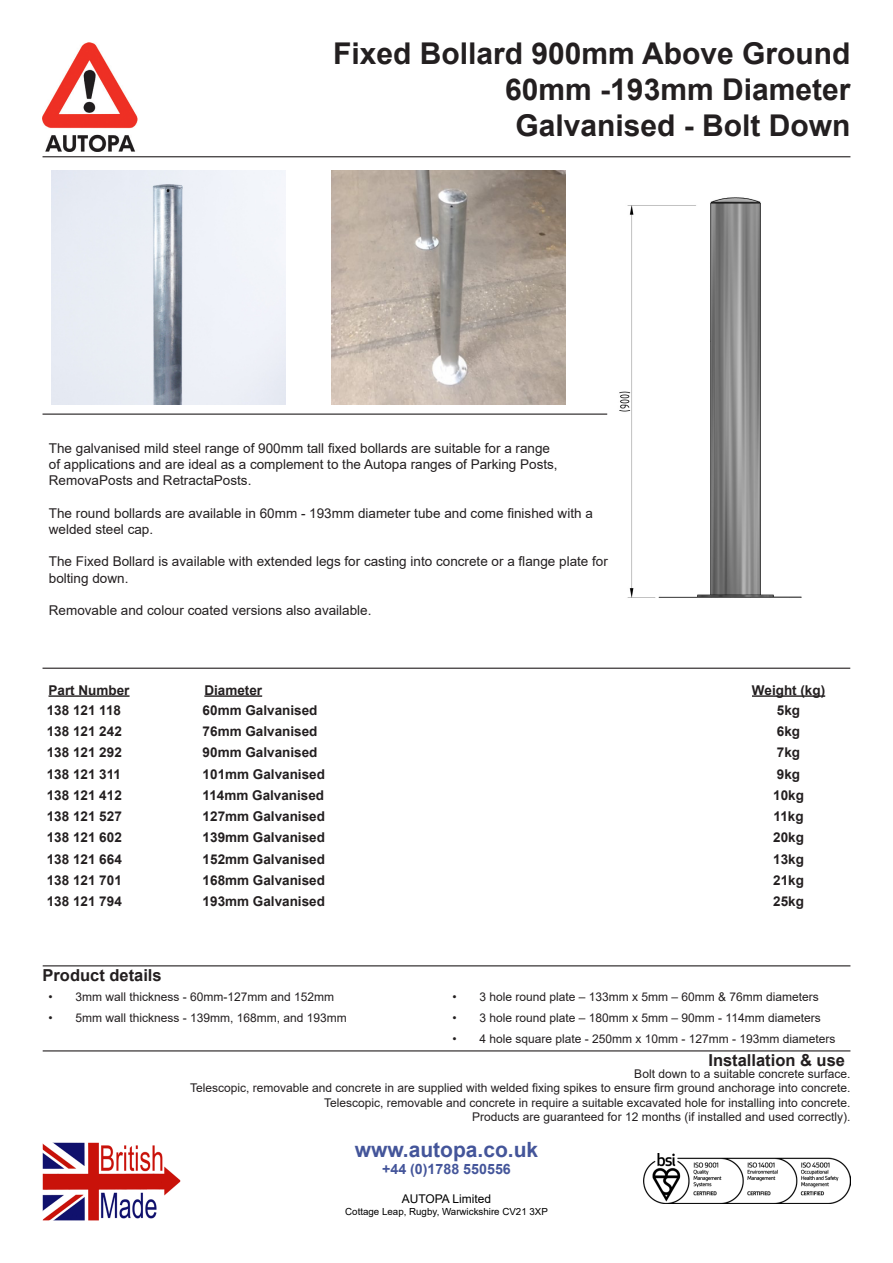
<style>
.page{position:relative;width:893px;height:1263px;background:#fff}
.page>*{position:absolute;margin:0;border:0;box-sizing:border-box;transform-origin:0 0}
.t1{font:700 30px "Arial";color:#231f20}
.t2{font:700 21px "Arial";color:#44559a}
.t3{font:700 16.5px "Arial";color:#231f20}
.t4{font:700 14.25px "Arial";color:#44559a}
.t5{font:13.5px/16.2px "Arial";color:#231f20}
.t6{font:700 13.5px "Arial";color:#231f20}
.t7{font:12px "Arial";color:#231f20}
.t8{font:12px "Arial";color:#000}
.t9{font:9.75px "Arial";color:#000}
</style>
<div class="page">
<img style="left:644px;top:1154px;width:206px;height:49px">
<img style="left:43px;top:1143px;width:137px;height:77px">
<img style="left:619px;top:197px;width:183px;height:401px">
<img style="left:42px;top:42px;width:95px;height:109px">
<hr style="left:43px;top:156px;width:807px;height:1px;background:#231f20">
<hr style="left:43px;top:414px;width:564px;height:1px;background:#231f20">
<img style="left:52px;top:170px;width:234px;height:234px">
<img style="left:332px;top:170px;width:234px;height:235px">
<hr style="left:49px;top:695px;width:81px;height:2px;background:#231f20">
<hr style="left:204px;top:695px;width:58px;height:2px;background:#231f20">
<hr style="left:752px;top:695px;width:73px;height:2px;background:#231f20">
<hr style="left:43px;top:668px;width:807px;height:1px;background:#231f20">
<hr style="left:43px;top:965px;width:807px;height:1px;background:#231f20">
<hr style="left:43px;top:1050px;width:807px;height:1px;background:#231f20">
<p class="t1" style="left:333px;top:33px;width:519px">Fixed Bollard 900mm Above Ground</p>
<p class="t1" style="left:505px;top:69px;width:347px">60mm -193mm Diameter</p>
<p class="t1" style="left:515px;top:105px;width:337px">Galvanised - Bolt Down</p>
<p class="t5" style="left:49px;top:440px;width:510px">The galvanised mild steel range of 900mm tall fixed bollards are suitable for a range of applications and are ideal as a complement to the Autopa ranges of Parking Posts,<br>RemovaPosts and RetractaPosts.</p>
<p class="t5" style="left:49px;top:505px;width:545px">The round bollards are available in 60mm - 193mm diameter tube and come finished with a welded steel cap.</p>
<p class="t5" style="left:49px;top:553px;width:561px">The Fixed Bollard is available with extended legs for casting into concrete or a flange plate for bolting down.</p>
<p class="t5" style="left:49px;top:602px;width:324px">Removable and colour coated versions also available.</p>
<p class="t6" style="left:49px;top:680px;width:83px">Part Number</p>
<p class="t6" style="left:204px;top:680px;width:59px">Diameter</p>
<p class="t6" style="left:752px;top:680px;width:75px">Weight (kg)</p>
<p class="t6" style="left:47px;top:700px;width:76px">138 121 118</p>
<p class="t6" style="left:203px;top:700px;width:116px">60mm Galvanised</p>
<p class="t6" style="left:777px;top:700px;width:25px">5kg</p>
<p class="t6" style="left:47px;top:722px;width:77px">138 121 242</p>
<p class="t6" style="left:203px;top:722px;width:116px">76mm Galvanised</p>
<p class="t6" style="left:777px;top:722px;width:25px">6kg</p>
<p class="t6" style="left:47px;top:743px;width:77px">138 121 292</p>
<p class="t6" style="left:203px;top:743px;width:116px">90mm Galvanised</p>
<p class="t6" style="left:777px;top:743px;width:25px">7kg</p>
<p class="t6" style="left:47px;top:764px;width:76px">138 121 311</p>
<p class="t6" style="left:203px;top:764px;width:124px">101mm Galvanised</p>
<p class="t6" style="left:777px;top:764px;width:25px">9kg</p>
<p class="t6" style="left:47px;top:785px;width:77px">138 121 412</p>
<p class="t6" style="left:203px;top:785px;width:123px">114mm Galvanised</p>
<p class="t6" style="left:773px;top:785px;width:32px">10kg</p>
<p class="t6" style="left:47px;top:807px;width:77px">138 121 527</p>
<p class="t6" style="left:203px;top:807px;width:124px">127mm Galvanised</p>
<p class="t6" style="left:774px;top:807px;width:32px">11kg</p>
<p class="t6" style="left:47px;top:828px;width:77px">138 121 602</p>
<p class="t6" style="left:203px;top:828px;width:124px">139mm Galvanised</p>
<p class="t6" style="left:773px;top:828px;width:32px">20kg</p>
<p class="t6" style="left:47px;top:849px;width:77px">138 121 664</p>
<p class="t6" style="left:203px;top:849px;width:124px">152mm Galvanised</p>
<p class="t6" style="left:773px;top:849px;width:32px">13kg</p>
<p class="t6" style="left:47px;top:870px;width:77px">138 121 701</p>
<p class="t6" style="left:203px;top:870px;width:124px">168mm Galvanised</p>
<p class="t6" style="left:773px;top:870px;width:32px">21kg</p>
<p class="t6" style="left:47px;top:892px;width:77px">138 121 794</p>
<p class="t6" style="left:203px;top:892px;width:124px">193mm Galvanised</p>
<p class="t6" style="left:773px;top:892px;width:32px">25kg</p>
<p class="t3" style="left:43px;top:963px;width:121px">Product details</p>
<p class="t7" style="left:49px;top:989px;width:287px">• 3mm wall thickness - 60mm-127mm and 152mm</p>
<p class="t7" style="left:452px;top:989px;width:368px">• 3 hole round plate – 133mm x 5mm – 60mm &amp; 76mm diameters</p>
<p class="t7" style="left:49px;top:1009px;width:300px">• 5mm wall thickness - 139mm, 168mm, and 193mm</p>
<p class="t7" style="left:452px;top:1009px;width:370px">• 3 hole round plate – 180mm x 5mm – 90mm - 114mm diameters</p>
<p class="t7" style="left:452px;top:1030px;width:385px">• 4 hole square plate - 250mm x 10mm - 127mm - 193mm diameters</p>
<p class="t3" style="left:708px;top:1048px;width:138px">Installation &amp; use</p>
<p class="t7" style="left:634px;top:1065px;width:218px">Bolt down to a suitable concrete surface.</p>
<p class="t7" style="left:190px;top:1080px;width:662px">Telescopic, removable and concrete in are supplied with welded fixing spikes to ensure firm ground anchorage into concrete.</p>
<p class="t7" style="left:324px;top:1094px;width:528px">Telescopic, removable and concrete in require a suitable excavated hole for installing into concrete.</p>
<p class="t7" style="left:472px;top:1108px;width:380px">Products are guaranteed for 12 months (if installed and used correctly).</p>
<p class="t2" style="left:355px;top:1135px;width:185px">www.autopa.co.uk</p>
<p class="t4" style="left:382px;top:1159px;width:130px">+44 (0)1788 550556</p>
<p class="t8" style="left:402px;top:1190px;width:91px">AUTOPA Limited</p>
<p class="t9" style="left:345px;top:1204px;width:204px">Cottage Leap, Rugby, Warwickshire CV21 3XP</p>
</div>
